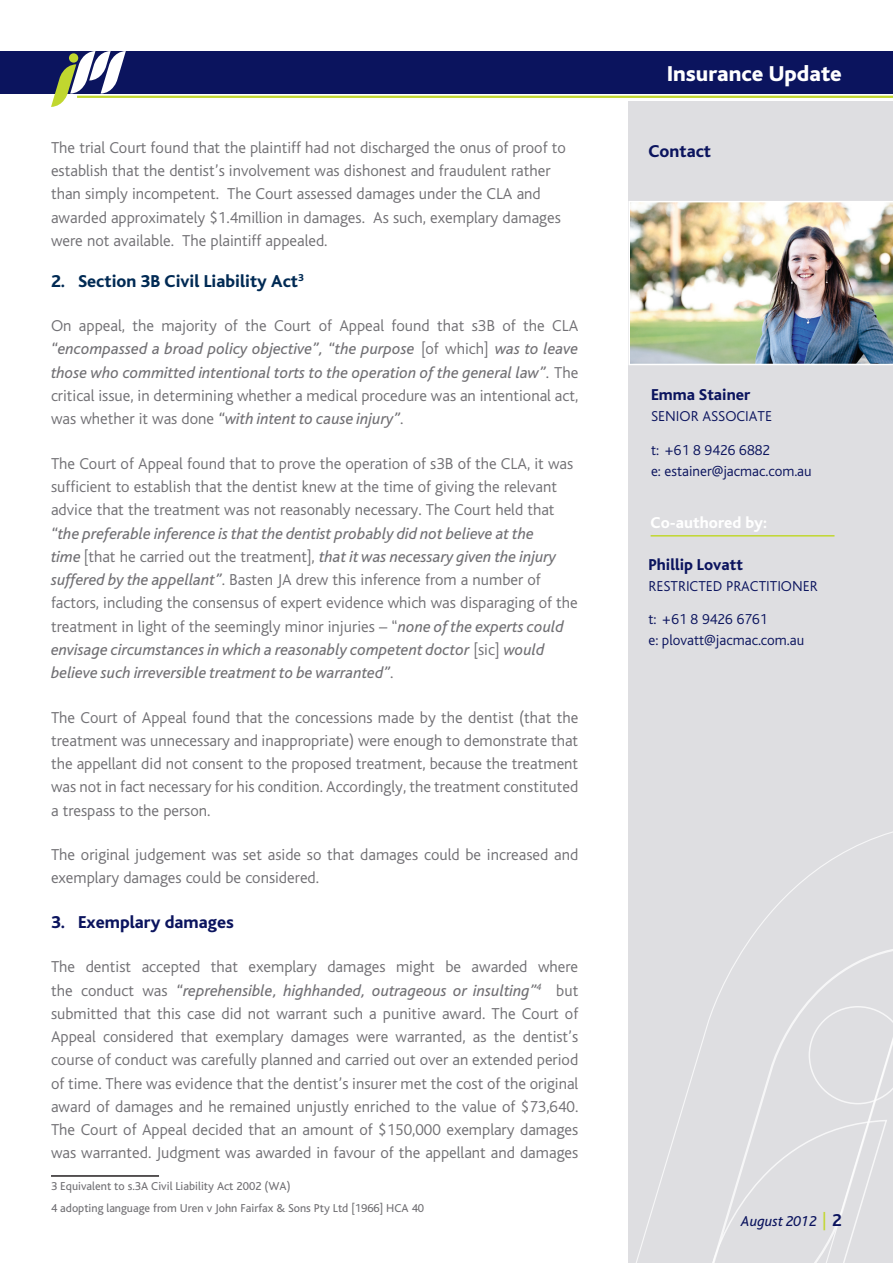
<style>
.page{position:relative;width:893px;height:1263px;background:#fff}
.page>*{position:absolute;margin:0;border:0;box-sizing:border-box;transform-origin:0 0}
.Area_of_Expertise{font:800 22.5px "Bliss";color:#fff}
.t1{font:800 18px "Bliss";color:#002a54}
.JacMac_-_Pub_Heads{font:800 18px "Bliss";color:#0b145e}
.Body{font:300 16.5px/23.2px "Bliss";color:#717074;text-align:justify}
.JacMac___Body_Copy_G{font:300 16.5px/23.2px "Bliss";color:#717074}
.Pub_-_Secondary_Copy{font:800 16.5px "Bliss";color:#0b145e}
.t2{font:800 16.5px "Bliss";color:#fff}
.Pub_-_Secondary_Copy-2{font:300 15px/21px "Bliss";color:#0b145e}
.Page_Number{font:italic 15px "Bliss";color:#0b145e}
.t3{font:12px "Bliss";color:#717074}
.s1{font-weight:400;font-style:italic}
.s2{font-style:normal;font-size:18px;color:#c1d72f}
.s3{font-weight:700;font-style:normal;font-size:18px}
</style>
<div class="page">
<div style="left:628px;top:101px;width:265px;height:1162px;background:#dedee1"></div>
<svg style="left:679px;top:831px;width:214px;height:288px"></svg>
<svg style="left:636px;top:1119px;width:251px;height:144px"></svg>
<svg style="left:809px;top:1006px;width:84px;height:98px"></svg>
<div style="left:0;top:51px;width:893px;height:43px;background:#0b145e"></div>
<svg style="left:51px;top:51px;width:75px;height:56px"></svg>
<div style="left:69px;top:53px;width:9px;height:10px;background:#c1d72f;border-radius:50%"></div>
<hr style="left:77px;top:96px;width:816px;height:2px;background:#c1d72f">
<hr style="left:51px;top:1175px;width:108px;height:2px;background:#231f20">
<img style="left:628px;top:201px;width:265px;height:164px">
<hr style="left:651px;top:535px;width:183px;height:1px;background:#c1d72f">
<p class="JacMac___Body_Copy_G" style="left:51px;top:136px;width:516px">The trial Court found that the plaintiff had not discharged the onus of proof to establish that the dentist’s involvement was dishonest and fraudulent rather than simply incompetent. The Court assessed damages under the CLA and awarded approximately $1.4million in damages. As such, exemplary damages were not available. The plaintiff appealed.</p>
<p class="t1" style="left:51px;top:271px;width:254px">2. Section 3B Civil Liability Act<sup>3</sup></p>
<p class="Body" style="left:51px;top:314px;width:529px">On appeal, the majority of the Court of Appeal found that s3B of the CLA <span class="s1">“encompassed a broad policy objective”, “the purpose</span> [of which] <span class="s1">was to leave those who committed intentional torts to the operation of the general law”</span>. The critical issue, in determining whether a medical procedure was an intentional act, was whether it was done <span class="s1">“with intent to cause injury”</span>.</p>
<p class="Body" style="left:51px;top:452px;width:528px;text-align:left">The Court of Appeal found that to prove the operation of s3B of the CLA, it was sufficient to establish that the dentist knew at the time of giving the relevant advice that the treatment was not reasonably necessary. The Court held that <span class="s1">“the preferable inference is that the dentist probably did not believe at the<br>time</span> [that he carried out the treatment], <span class="s1">that it was necessary given the injury suffered by the appellant”</span>. Basten JA drew this inference from a number of factors, including the consensus of expert evidence which was disparaging of the treatment in light of the seemingly minor injuries – “<span class="s1">none of the experts could envisage circumstances in which a reasonably competent doctor</span> [sic] <span class="s1">would believe such irreversible treatment to be warranted”</span>.</p>
<p class="Body" style="left:51px;top:706px;width:529px">The Court of Appeal found that the concessions made by the dentist (that the treatment was unnecessary and inappropriate) were enough to demonstrate that the appellant did not consent to the proposed treatment, because the treatment was not in fact necessary for his condition. Accordingly, the treatment constituted a trespass to the person.</p>
<p class="Body" style="left:51px;top:843px;width:529px">The original judgement was set aside so that damages could be increased and exemplary damages could be considered.</p>
<p class="JacMac_-_Pub_Heads" style="left:51px;top:913px;width:184px">3. Exemplary damages</p>
<p class="Body" style="left:51px;top:956px;width:529px">The dentist accepted that exemplary damages might be awarded where the conduct was <span class="s1">“reprehensible, highhanded, outrageous or insulting”</span><sup>4</sup> but submitted that this case did not warrant such a punitive award. The Court of Appeal considered that exemplary damages were warranted, as the dentist’s course of conduct was carefully planned and carried out over an extended period of time. There was evidence that the dentist’s insurer met the cost of the original award of damages and he remained unjustly enriched to the value of $73,640.<br>The Court of Appeal decided that an amount of $150,000 exemplary damages was warranted. Judgment was awarded in favour of the appellant and damages</p>
<p class="t3" style="left:51px;top:1180px;width:241px">3 Equivalent to s.3A Civil Liability Act 2002 (WA)</p>
<p class="t3" style="left:51px;top:1202px;width:375px">4 adopting language from Uren v John Fairfax &amp; Sons Pty Ltd [1966] HCA 40</p>
<p class="Area_of_Expertise" style="left:667px;top:62px;width:176px">Insurance Update</p>
<p class="JacMac_-_Pub_Heads" style="left:648px;top:142px;width:64px">Contact</p>
<p class="Pub_-_Secondary_Copy" style="left:651px;top:386px;width:101px">Emma Stainer</p>
<p class="Pub_-_Secondary_Copy-2" style="left:651px;top:406px;width:123px">SENIOR ASSOCIATE</p>
<p class="Pub_-_Secondary_Copy-2" style="left:651px;top:439px;width:162px">t: +61 8 9426 6882<br>e: estainer@jacmac.com.au</p>
<p class="t2" style="left:651px;top:514px;width:118px">Co-authored by:</p>
<p class="Pub_-_Secondary_Copy" style="left:648px;top:556px;width:96px">Phillip Lovatt</p>
<p class="Pub_-_Secondary_Copy-2" style="left:648px;top:575px;width:171px">RESTRICTED PRACTITIONER</p>
<p class="Pub_-_Secondary_Copy-2" style="left:648px;top:609px;width:157px">t: +61 8 9426 6761<br>e: plovatt@jacmac.com.au</p>
<p class="Page_Number" style="left:741px;top:1213px;width:102px">August 2012 <span class="s2">|</span> <span class="s3">2</span></p>
</div>
